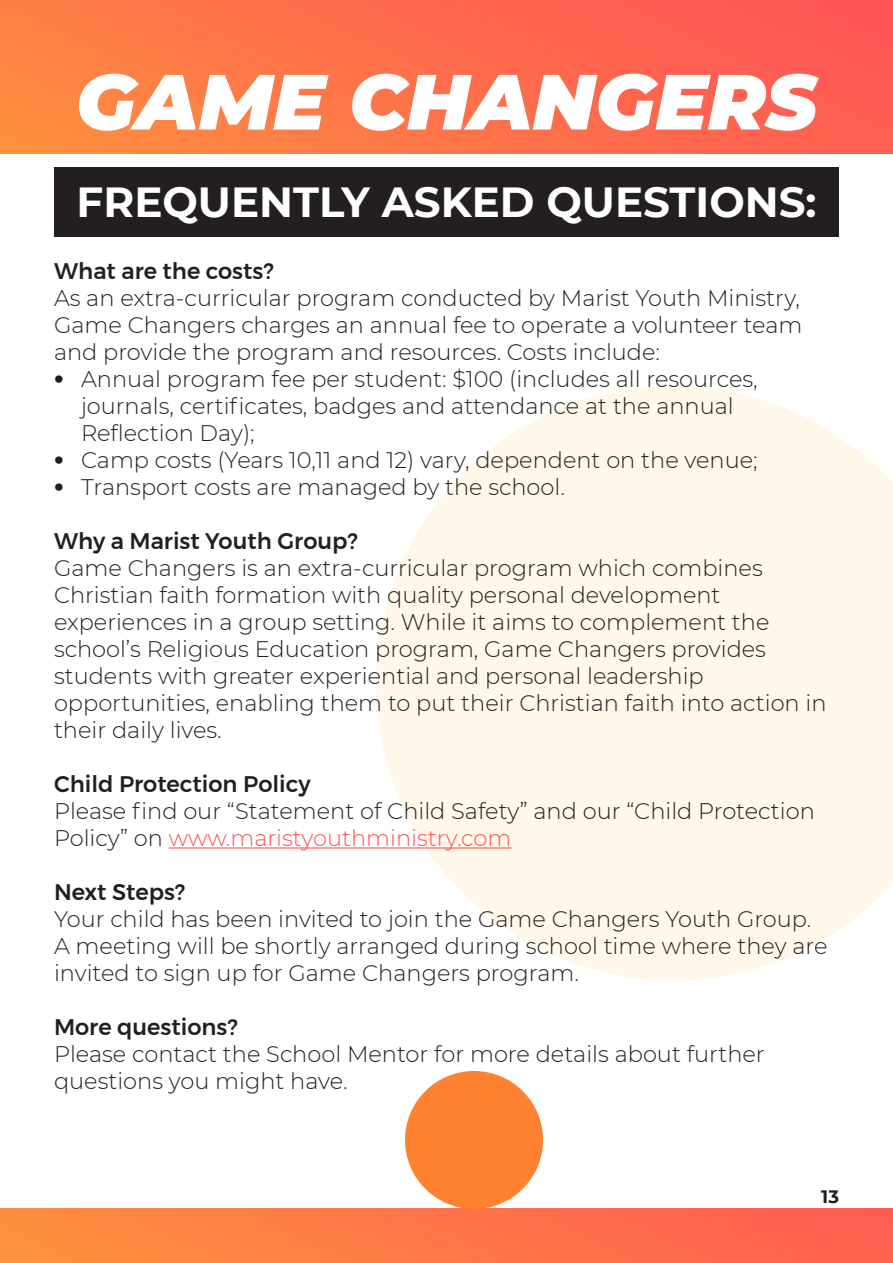
<style>
.page{position:relative;width:893px;height:1263px;background:#fff}
.page>*{position:absolute;margin:0;border:0;box-sizing:border-box;transform-origin:0 0}
.Game_Changers_Body{font:italic 900 78px "Montserrat";color:#fff}
.Game_Changers_Body-2{font:700 42px "Montserrat";color:#fff}
.Game_Changers_Body-3{font:300 22.5px/27px "Montserrat";color:#231f20}
.Game_Changers_Body-4{font:500 22.5px "Montserrat";color:#231f20}
.t1{font:700 18px "Montserrat";color:#231f20}
.s1{font-weight:900}
.s2{color:#ff5455}
</style>
<div class="page">
<svg style="left:376px;top:386px;width:517px;height:594px;fill:#fef7ea"></svg>
<div style="left:54px;top:167px;width:785px;height:69px;background:#231f20"></div>
<img style="left:0;top:0;width:893px;height:153px">
<img style="left:0;top:1209px;width:893px;height:54px">
<div style="left:405px;top:1071px;width:138px;height:138px;background:#fe8230;border-radius:50%"></div>
<hr style="left:169px;top:847px;width:342px;height:1px;background:#ff5455">
<p class="Game_Changers_Body" style="left:76px;top:43px;width:743px">GAME CHANGERS</p>
<p class="Game_Changers_Body-2" style="left:77px;top:172px;width:741px">FREQUENTLY ASKED QUESTIONS:</p>
<p class="Game_Changers_Body-4" style="left:54px;top:254px;width:221px">What are the costs?</p>
<p class="Game_Changers_Body-3" style="left:54px;top:284px;width:750px;text-align:justify">As an extra-curricular program conducted by Marist Youth Ministry, Game Changers charges an annual fee to operate a volunteer team and provide the program and resources. Costs include:</p>
<p class="Game_Changers_Body-3" style="left:81px;top:365px;width:678px;text-indent:-27px"><span class="s1">ٚ</span> Annual program fee per student: $100 (includes all resources, journals, certificates, badges and attendance at the annual<br>Reflection Day);</p>
<p class="Game_Changers_Body-3" style="left:54px;top:446px;width:705px"><span class="s1">ٚ</span> Camp costs (Years 10,11 and 12) vary, dependent on the venue;</p>
<p class="Game_Changers_Body-3" style="left:54px;top:473px;width:512px"><span class="s1">ٚ</span> Transport costs are managed by the school.</p>
<p class="Game_Changers_Body-4" style="left:54px;top:524px;width:305px">Why a Marist Youth Group?</p>
<p class="Game_Changers_Body-3" style="left:54px;top:554px;width:774px">Game Changers is an extra-curricular program which combines Christian faith formation with quality personal development experiences in a group setting. While it aims to complement the school’s Religious Education program, Game Changers provides students with greater experiential and personal leadership opportunities, enabling them to put their Christian faith into action in their daily lives.</p>
<p class="Game_Changers_Body-4" style="left:54px;top:767px;width:258px">Child Protection Policy</p>
<p class="Game_Changers_Body-3" style="left:54px;top:797px;width:762px">Please find our “Statement of Child Safety” and our “Child Protection<br>Policy” on <span class="s2">www.maristyouthministry.com</span></p>
<p class="Game_Changers_Body-4" style="left:54px;top:875px;width:133px">Next Steps?</p>
<p class="Game_Changers_Body-3" style="left:54px;top:905px;width:775px">Your child has been invited to join the Game Changers Youth Group.<br>A meeting will be shortly arranged during school time where they are invited to sign up for Game Changers program.</p>
<p class="Game_Changers_Body-4" style="left:54px;top:1010px;width:185px">More questions?</p>
<p class="Game_Changers_Body-3" style="left:54px;top:1040px;width:712px">Please contact the School Mentor for more details about further questions you might have.</p>
<p class="t1" style="left:821px;top:1184px;width:19px">13</p>
</div>
